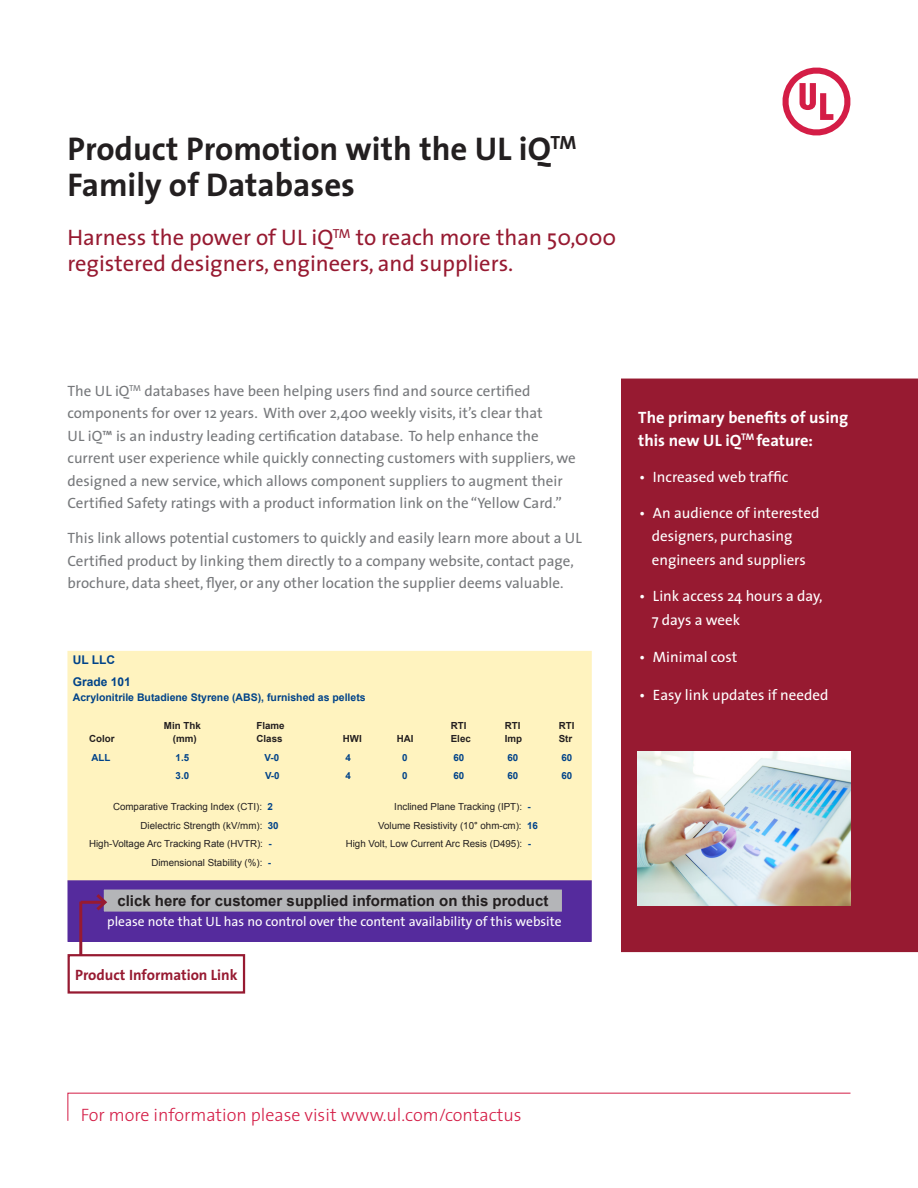
<style>
.page{position:relative;width:918px;height:1188px;background:#fff}
.page>*{position:absolute;margin:0;border:0;box-sizing:border-box;transform-origin:0 0}
.Main_Heading{font:700 33px/36px "The Sans";color:#231f20}
.BI-line{font:22.5px/25.5px "The Sans";color:#971a31}
.Contact_line{font:300 18px "The Sans";color:#d41d46}
.Body_Copy{font:700 16.5px/22.5px "The Sans";color:#fff}
.Body_Copy-2{font:15px/22.5px "The Sans";color:#76787b}
.t1{font:15px/22.5px "The Sans";color:#fff}
.Body_Copy-3{font:700 15px "Arial";color:#231f20}
.Body_Copy-4{font:700 15px "The Sans";color:#971a31}
.Body_Copy-5{font:13.5px "The Sans";color:#fff}
.Body_Copy-6{font:700 12px "Arial";color:#004389}
.Body_Copy-7{font:700 10.5px "Arial";color:#004389}
.Body_Copy-8{font:9.75px "Arial";color:#231f20}
.Body_Copy-9{font:700 9.75px "Arial";color:#231f20}
.Body_Copy-10{font:700 9.75px "Arial";color:#004389}
.s1{font-weight:700;color:#004389}
.s2{font-family:"The Sans"}
</style>
<div class="page">
<svg style="left:782px;top:67px;width:69px;height:69px"></svg>
<svg style="left:67px;top:1092px;width:784px;height:29px"></svg>
<div style="left:622px;top:379px;width:295px;height:572px;background:#971a31"></div>
<div style="left:621px;top:379px;width:297px;height:573px;border:2px solid #971a31"></div>
<div style="left:67px;top:651px;width:525px;height:231px;background:#fff3bf;border:2px solid #fff3bf"></div>
<div style="left:68px;top:881px;width:523px;height:60px;background:#552b9d"></div>
<div style="left:68px;top:880px;width:524px;height:62px;border:2px solid #552b9d"></div>
<div style="left:103px;top:889px;width:460px;height:23px;background:#b4b5b8"></div>
<div style="left:102px;top:888px;width:461px;height:25px;border:2px solid #552b9d"></div>
<div style="left:68px;top:954px;width:177px;height:40px;border:2px solid #971a31"></div>
<hr style="left:81px;top:901px;width:24px;height:3px;background:#971a31">
<svg style="left:93px;top:891px;width:16px;height:22px"></svg>
<img style="left:637px;top:752px;width:213px;height:154px">
<hr style="left:79px;top:902px;width:3px;height:54px;background:#971a31">
<p class="Main_Heading" style="left:68px;top:132px;width:511px">Product Promotion with the UL iQ<sup>TM<br></sup>Family of Databases</p>
<p class="BI-line" style="left:68px;top:225px;width:550px">Harness the power of UL iQ<sup>TM</sup> to reach more than 50,000 registered designers, engineers, and suppliers.</p>
<p class="Body_Copy-2" style="left:68px;top:379px;width:510px">The UL iQ<sup>TM</sup> databases have been helping users find and source certified components for over 12 years. With over 2,400 weekly visits, it’s clear that<br>UL iQ™ is an industry leading certification database. To help enhance the current user experience while quickly connecting customers with suppliers, we designed a new service, which allows component suppliers to augment their Certified Safety ratings with a product information link on the “Yellow Card.”</p>
<p class="Body_Copy-2" style="left:68px;top:527px;width:516px">This link allows potential customers to quickly and easily learn more about a UL<br>Certified product by linking them directly to a company website, contact page, brochure, data sheet, flyer, or any other location the supplier deems valuable.</p>
<p class="Body_Copy-6" style="left:73px;top:652px;width:44px">UL LLC</p>
<p class="Body_Copy-6" style="left:73px;top:674px;width:60px">Grade 101</p>
<p class="Body_Copy-7" style="left:73px;top:690px;width:294px">Acrylonitrile Butadiene Styrene (ABS), furnished as pellets</p>
<p class="Body_Copy-9" style="left:164px;top:719px;width:38px">Min Thk</p>
<p class="Body_Copy-9" style="left:257px;top:719px;width:30px">Flame</p>
<p class="Body_Copy-9" style="left:451px;top:719px;width:17px">RTI</p>
<p class="Body_Copy-9" style="left:505px;top:719px;width:17px">RTI</p>
<p class="Body_Copy-9" style="left:559px;top:719px;width:17px">RTI</p>
<p class="Body_Copy-9" style="left:89px;top:732px;width:27px">Color</p>
<p class="Body_Copy-9" style="left:173px;top:732px;width:25px">(mm)</p>
<p class="Body_Copy-9" style="left:257px;top:732px;width:28px">Class</p>
<p class="Body_Copy-9" style="left:343px;top:732px;width:20px">HWI</p>
<p class="Body_Copy-9" style="left:397px;top:732px;width:18px">HAI</p>
<p class="Body_Copy-9" style="left:451px;top:732px;width:22px">Elec</p>
<p class="Body_Copy-9" style="left:505px;top:732px;width:19px">Imp</p>
<p class="Body_Copy-9" style="left:559px;top:732px;width:15px">Str</p>
<p class="Body_Copy-10" style="left:91px;top:751px;width:20px">ALL</p>
<p class="Body_Copy-10" style="left:176px;top:751px;width:15px">1.5</p>
<p class="Body_Copy-10" style="left:265px;top:751px;width:16px">V-0</p>
<p class="Body_Copy-10" style="left:346px;top:751px;width:7px">4</p>
<p class="Body_Copy-10" style="left:402px;top:751px;width:7px">0</p>
<p class="Body_Copy-10" style="left:454px;top:751px;width:12px">60</p>
<p class="Body_Copy-10" style="left:508px;top:751px;width:12px">60</p>
<p class="Body_Copy-10" style="left:562px;top:751px;width:12px">60</p>
<p class="Body_Copy-10" style="left:176px;top:769px;width:15px">3.0</p>
<p class="Body_Copy-10" style="left:265px;top:769px;width:16px">V-0</p>
<p class="Body_Copy-10" style="left:346px;top:769px;width:7px">4</p>
<p class="Body_Copy-10" style="left:402px;top:769px;width:7px">0</p>
<p class="Body_Copy-10" style="left:454px;top:769px;width:12px">60</p>
<p class="Body_Copy-10" style="left:508px;top:769px;width:12px">60</p>
<p class="Body_Copy-10" style="left:562px;top:769px;width:12px">60</p>
<p class="Body_Copy-8" style="left:113px;top:800px;width:161px">Comparative Tracking Index (CTI): <span class="s1">2</span></p>
<p class="Body_Copy-8" style="left:394px;top:800px;width:138px">Inclined Plane Tracking (IPT): <span class="s1">-</span></p>
<p class="Body_Copy-8" style="left:141px;top:819px;width:140px">Dielectric Strength (kV/mm): <span class="s1">30</span></p>
<p class="Body_Copy-8" style="left:378px;top:819px;width:161px">Volume Resistivity (10<span class="s2">°</span> ohm-cm): <span class="s1">16</span></p>
<p class="Body_Copy-8" style="left:89px;top:838px;width:184px">High-Voltage Arc Tracking Rate (HVTR): <span class="s1">-</span></p>
<p class="Body_Copy-8" style="left:346px;top:838px;width:187px">High Volt, Low Current Arc Resis (D495): <span class="s1">-</span></p>
<p class="Body_Copy-8" style="left:151px;top:856px;width:121px">Dimensional Stability (%): <span class="s1">-</span></p>
<p class="Body_Copy-3" style="left:117px;top:891px;width:432px">click here for customer supplied information on this product</p>
<p class="Body_Copy-5" style="left:107px;top:913px;width:456px">please note that UL has no control over the content availability of this website</p>
<p class="Body_Copy-4" style="left:75px;top:965px;width:164px">Product Information Link</p>
<p class="Body_Copy" style="left:638px;top:406px;width:212px">The primary benefits of using this new UL iQ<sup>TM</sup> feature:</p>
<p class="t1" style="left:639px;top:466px;width:151px">• Increased web traffic</p>
<p class="t1" style="left:652px;top:502px;width:169px;text-indent:-13px">• An audience of interested designers, purchasing</p>
<p class="t1" style="left:652px;top:549px;width:156px">engineers and suppliers</p>
<p class="t1" style="left:652px;top:584px;width:172px;line-height:24px;text-indent:-13px">• Link access 24 hours a day,<br>7 days a week</p>
<p class="t1" style="left:639px;top:646px;width:100px">• Minimal cost</p>
<p class="t1" style="left:639px;top:684px;width:191px">• Easy link updates if needed</p>
<p class="Contact_line" style="left:81px;top:1103px;width:442px">For more information please visit www.ul.com/contactus</p>
</div>
